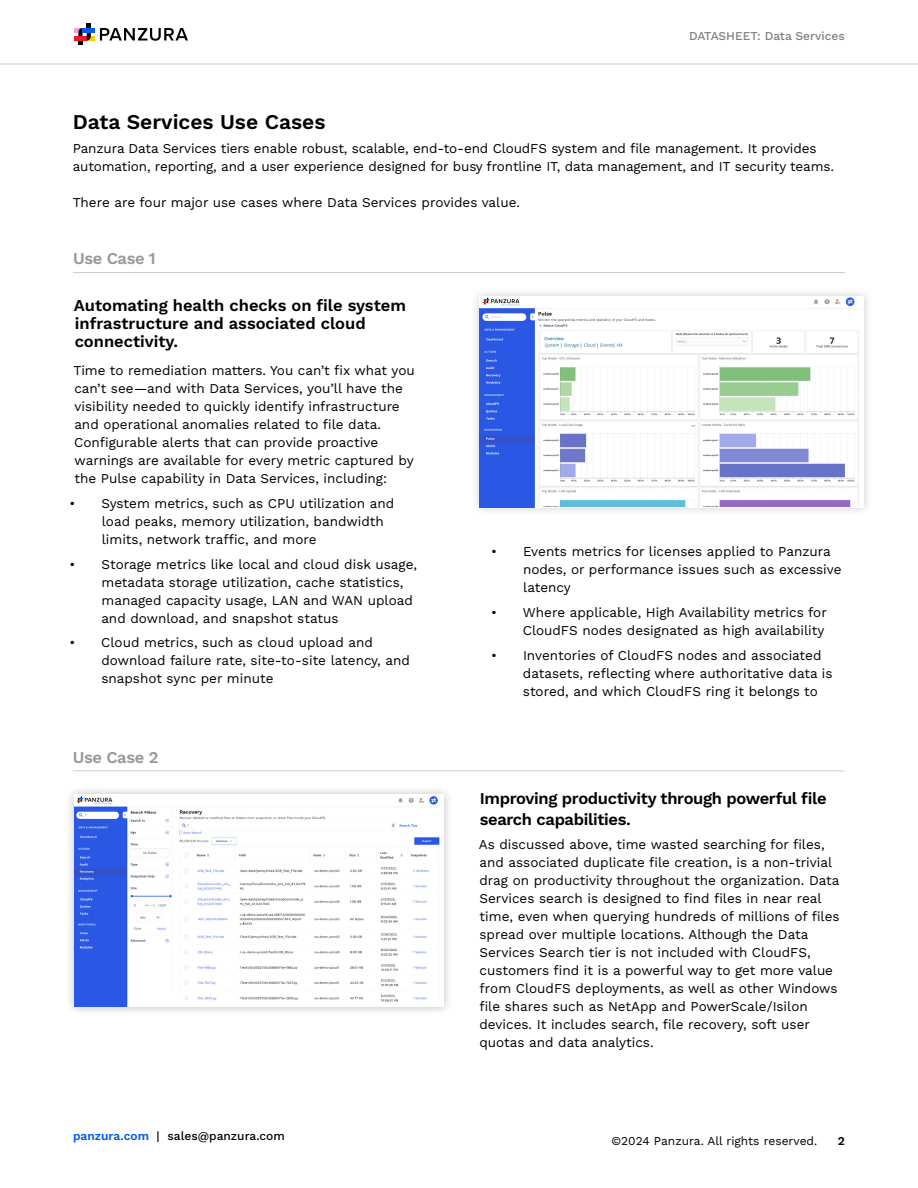
<style>
.page{position:relative;width:918px;height:1188px;background:#fff}
.page>*{position:absolute;margin:0;border:0;box-sizing:border-box;transform-origin:0 0}
.t1{font:600 21px "Work Sans";color:#000}
.t2{font:600 16.5px/18px "Work Sans";letter-spacing:-.005em;color:#000}
.t3{font:600 16.5px "Work Sans";letter-spacing:-.02em;color:#999}
.t4{font:13.5px/18px "Work Sans";color:#000}
.t5{font:12px "Work Sans";color:#000}
.t6{font:500 12px "Work Sans";color:#000}
.t7{font:500 12px "Work Sans";color:#808080}
.t8{font:600 12px "Work Sans";color:#000}
.s1{font-weight:600;color:#005be9}
</style>
<div class="page">
<svg style="left:100px;top:28px;width:88px;height:13px"></svg>
<div style="left:87px;top:36px;width:8px;height:5px;background:#ffcb05"></div>
<svg style="left:74px;top:24px;width:17px;height:21px"></svg>
<hr style="left:83px;top:28px;width:12px;height:4px;background:#005be9">
<hr style="left:0;top:64px;width:918px;height:1px;background:#ccc">
<hr style="left:73px;top:272px;width:772px;height:1px;background:#ccc">
<div style="left:470px;top:287px;width:404px;height:230px;background:#000;opacity:.19"></div>
<img style="left:479px;top:296px;width:385px;height:212px">
<div style="left:65px;top:785px;width:388px;height:232px;background:#000;opacity:.25"></div>
<img style="left:74px;top:795px;width:370px;height:212px">
<hr style="left:73px;top:771px;width:772px;height:1px;background:#ccc">
<p class="t7" style="left:689px;top:27px;width:157px">DATASHEET: Data Services</p>
<p class="t1" style="left:73px;top:105px;width:254px">Data Services Use Cases</p>
<p class="t4" style="left:73px;top:139px;width:763px">Panzura Data Services tiers enable robust, scalable, end-to-end CloudFS system and file management. It provides automation, reporting, and a user experience designed for busy frontline IT, data management, and IT security teams.</p>
<p class="t4" style="left:73px;top:193px;width:449px">There are four major use cases where Data Services provides value.</p>
<p class="t3" style="left:73px;top:246px;width:84px">Use Case 1</p>
<p class="t2" style="left:74px;top:296px;width:334px">Automating health checks on file system infrastructure and associated cloud connectivity.</p>
<p class="t4" style="left:73px;top:361px;width:343px">Time to remediation matters. You can’t fix what you can’t see—and with Data Services, you’ll have the visibility needed to quickly identify infrastructure and operational anomalies related to file data.<br>Configurable alerts that can provide proactive warnings are available for every metric captured by the Pulse capability in Data Services, including:</p>
<p class="t4" style="left:102px;top:494px;width:294px;text-indent:-32px">• System metrics, such as CPU utilization and load peaks, memory utilization, bandwidth limits, network traffic, and more</p>
<p class="t4" style="left:101px;top:554px;width:317px;text-indent:-32px">• Storage metrics like local and cloud disk usage, metadata storage utilization, cache statistics, managed capacity usage, LAN and WAN upload and download, and snapshot status</p>
<p class="t4" style="left:101px;top:633px;width:310px;text-indent:-32px">• Cloud metrics, such as cloud upload and download failure rate, site-to-site latency, and snapshot sync per minute</p>
<p class="t3" style="left:73px;top:745px;width:87px">Use Case 2</p>
<p class="t6" style="left:73px;top:1127px;width:213px"><span class="s1">panzura.com</span> | sales@panzura.com</p>
<p class="t4" style="left:523px;top:542px;width:320px;text-indent:-32px">• Events metrics for licenses applied to Panzura nodes, or performance issues such as excessive latency</p>
<p class="t4" style="left:491px;top:603px;width:337px;text-align:right">• Where applicable, High Availability metrics for<br>CloudFS nodes designated as high availability</p>
<p class="t4" style="left:523px;top:646px;width:311px;text-indent:-32px">• Inventories of CloudFS nodes and associated datasets, reflecting where authoritative data is stored, and which CloudFS ring it belongs to</p>
<p class="t2" style="left:480px;top:787px;width:348px;line-height:21px">Improving productivity through powerful file search capabilities.</p>
<p class="t4" style="left:479px;top:835px;width:362px">As discussed above, time wasted searching for files, and associated duplicate file creation, is a non-trivial drag on productivity throughout the organization. Data Services search is designed to find files in near real time, even when querying hundreds of millions of files spread over multiple locations. Although the Data Services Search tier is not included with CloudFS, customers find it is a powerful way to get more value from CloudFS deployments, as well as other Windows file shares such as NetApp and PowerScale/Isilon devices. It includes search, file recovery, soft user quotas and data analytics.</p>
<p class="t5" style="left:611px;top:1132px;width:207px">©2024 Panzura. All rights reserved.</p>
<p class="t8" style="left:838px;top:1132px;width:9px">2</p>
</div>
